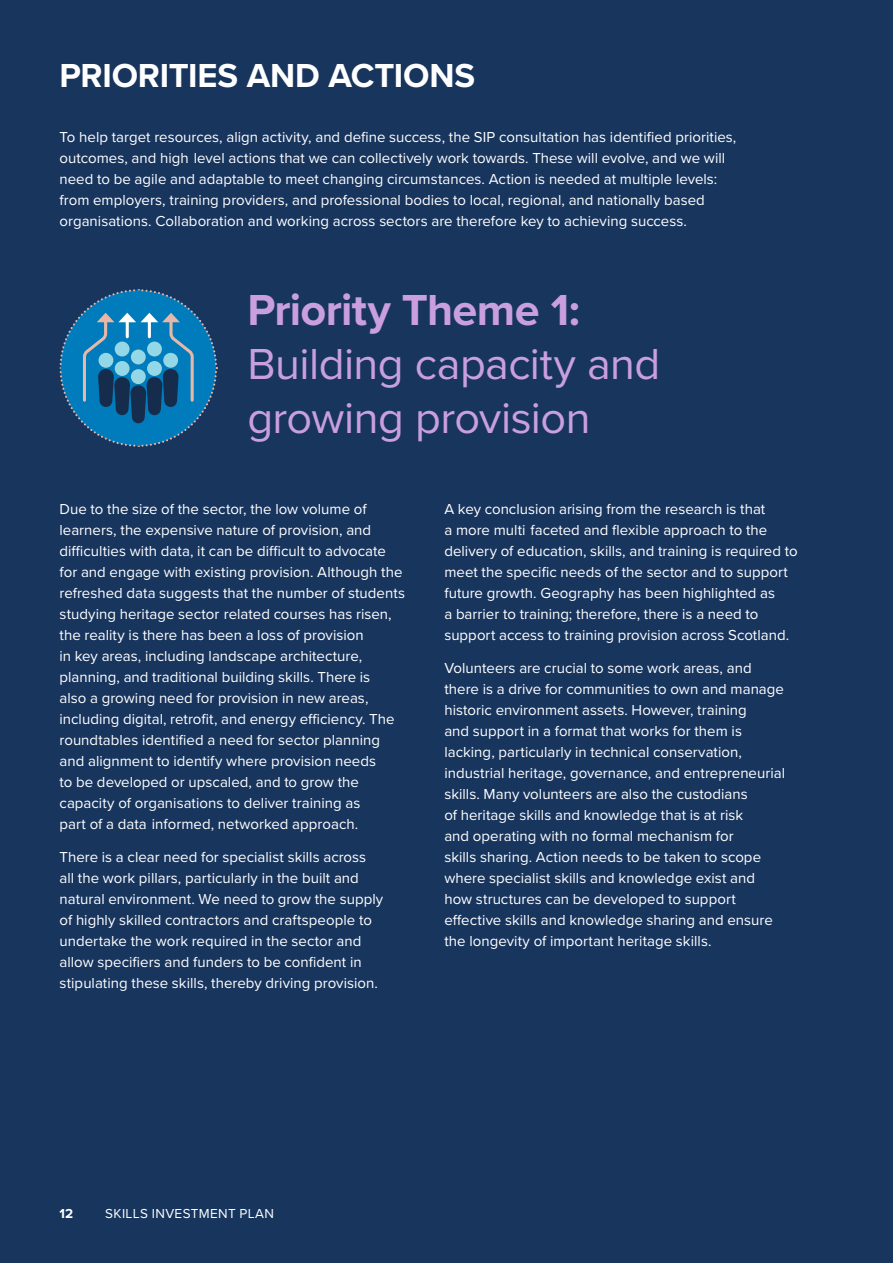
<style>
.page{position:relative;width:893px;height:1263px;background:#18355e}
.page>*{position:absolute;margin:0;border:0;box-sizing:border-box;transform-origin:0 0}
.t1{font:45px/54px "Proxima Nova";letter-spacing:-.01em;color:#c9a0dd}
.t2{font:700 34.5px "Proxima Nova";letter-spacing:-.005em;color:#fff}
.t3{font:15px/21px "Proxima Nova";color:#fff}
.t4{font:13.5px "Proxima Nova";letter-spacing:.03em;color:#fff}
.t5{font:700 13.5px "Proxima Nova";color:#fff}
.s1{font-weight:700}
</style>
<div class="page">
<svg style="left:59px;top:289px;width:159px;height:158px"></svg>
<h2 class="t2" style="left:60px;top:50px;width:417px">PRIORITIES AND ACTIONS</h2>
<p class="t3" style="left:60px;top:125px;width:678px">To help target resources, align activity, and defne success, the SIP consultation has identifed priorities, outcomes, and high level actions that we can collectively work towards. These will evolve, and we will need to be agile and adaptable to meet changing circumstances. Action is needed at multiple levels: from employers, training providers, and professional bodies to local, regional, and nationally based organisations. Collaboration and working across sectors are therefore key to achieving success.</p>
<h3 class="t1" style="left:247px;top:281px;width:414px"><span class="s1">Priority Theme 1:<br></span>Building capacity and growing provision</h3>
<p class="t3" style="left:60px;top:497px;width:347px">Due to the size of the sector, the low volume of learners, the expensive nature of provision, and difficulties with data, it can be difficult to advocate for and engage with existing provision. Although the refreshed data suggests that the number of students studying heritage sector related courses has risen, the reality is there has been a loss of provision<br>in key areas, including landscape architecture, planning, and traditional building skills. There is<br>also a growing need for provision in new areas, including digital, retroft, and energy efficiency. The roundtables identifed a need for sector planning and alignment to identify where provision needs<br>to be developed or upscaled, and to grow the capacity of organisations to deliver training as<br>part of a data informed, networked approach.</p>
<p class="t3" style="left:60px;top:846px;width:325px">There is a clear need for specialist skills across all the work pillars, particularly in the built and natural environment. We need to grow the supply of highly skilled contractors and craftspeople to undertake the work required in the sector and allow specifers and funders to be confdent in stipulating these skills, thereby driving provision.</p>
<p class="t3" style="left:444px;top:497px;width:355px">A key conclusion arising from the research is that<br>a more multi faceted and fexible approach to the delivery of education, skills, and training is required to meet the specifc needs of the sector and to support future growth. Geography has been highlighted as<br>a barrier to training; therefore, there is a need to support access to training provision across Scotland.</p>
<p class="t3" style="left:444px;top:657px;width:342px">Volunteers are crucial to some work areas, and there is a drive for communities to own and manage historic environment assets. However, training<br>and support in a format that works for them is lacking, particularly in technical conservation, industrial heritage, governance, and entrepreneurial skills. Many volunteers are also the custodians<br>of heritage skills and knowledge that is at risk<br>and operating with no formal mechanism for<br>skills sharing. Action needs to be taken to scope where specialist skills and knowledge exist and how structures can be developed to support efective skills and knowledge sharing and ensure the longevity of important heritage skills.</p>
<p class="t5" style="left:60px;top:1204px;width:15px">12</p>
<p class="t4" style="left:105px;top:1204px;width:170px">SKILLS INVESTMENT PLAN</p>
</div>
